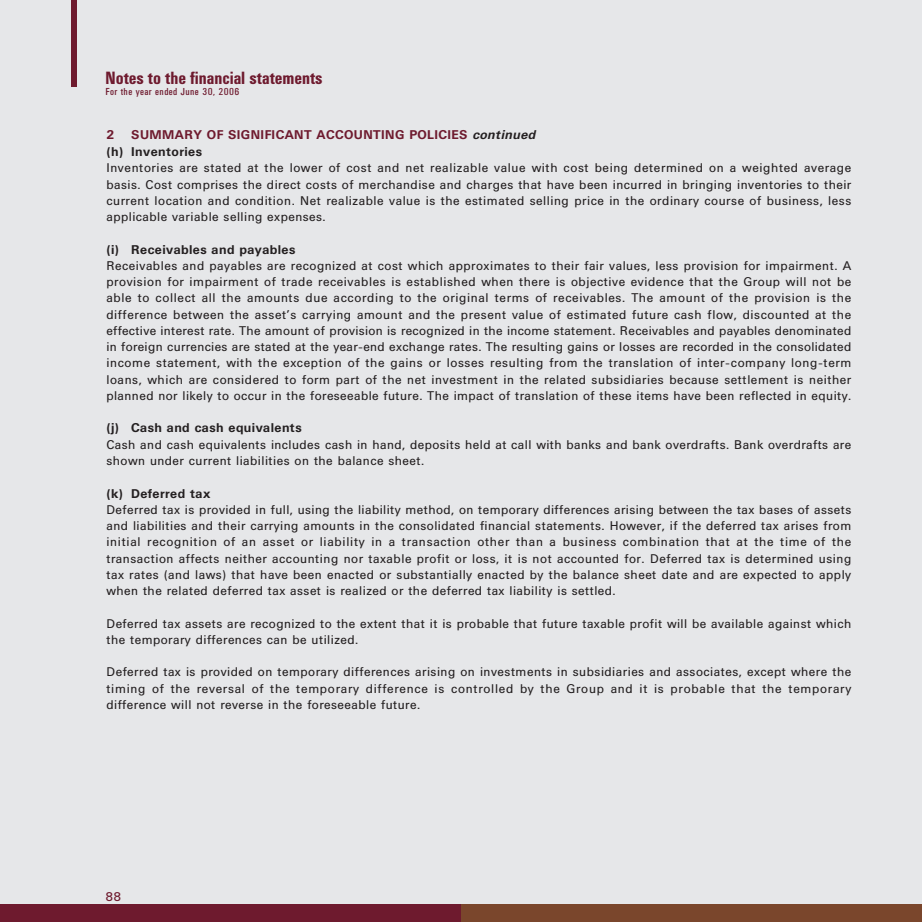
<style>
.page{position:relative;width:922px;height:922px;background:#fff}
.page>*{position:absolute;margin:0;border:0;box-sizing:border-box;transform-origin:0 0}
.t1{font:700 17.5px "Univers Condensed BQ";letter-spacing:-.005em;color:#6e1a2e}
.t2{font:12.5px/16.2px "Univers BQ";letter-spacing:.035em;color:#231f20;text-align:justify}
.t3{font:700 12.5px "Univers BQ";letter-spacing:.035em;color:#231f20}
.t4{font:700 12.5px/16.6px "Univers BQ";letter-spacing:.035em;color:#6e1a2e}
.t5{font:12.5px "Univers BQ";color:#6e1a2e}
.t6{font:10px "Univers Condensed BQ";letter-spacing:.035em;color:#6e1a2e}
.s1{font-style:italic;color:#231f20}
.s2{color:#231f20}
</style>
<div class="page">
<div style="left:0;top:0;width:921px;height:921px;background:#e6e7e9"></div>
<div style="left:0;top:904px;width:461px;height:17px;background:#6e1a2e"></div>
<div style="left:461px;top:904px;width:460px;height:17px;background:#7a462c"></div>
<div style="left:71px;top:0;width:5px;height:87px;background:#6e1a2e"></div>
<h1 class="t1" style="left:106px;top:71px;width:218px">Notes to the financial statements</h1>
<p class="t6" style="left:106px;top:88px;width:135px">For the year ended June 30, 2006</p>
<p class="t4" style="left:106px;top:128px;width:433px;text-indent:25px">SUMMARY OF SIGNIFICANT ACCOUNTING POLICIES <span class="s1">continued </span><span class="s2">(h) Inventories</span></p>
<p class="t2" style="left:106px;top:161px;width:746px">Inventories are stated at the lower of cost and net realizable value with cost being determined on a weighted average basis. Cost comprises the direct costs of merchandise and charges that have been incurred in bringing inventories to their current location and condition. Net realizable value is the estimated selling price in the ordinary course of business, less applicable variable selling expenses.</p>
<p class="t3" style="left:106px;top:245px;width:190px">(i) Receivables and payables</p>
<p class="t2" style="left:106px;top:258px;width:746px">Receivables and payables are recognized at cost which approximates to their fair values, less provision for impairment. A provision for impairment of trade receivables is established when there is objective evidence that the Group will not be able to collect all the amounts due according to the original terms of receivables. The amount of the provision is the difference between the asset’s carrying amount and the present value of estimated future cash flow, discounted at the effective interest rate. The amount of provision is recognized in the income statement. Receivables and payables denominated in foreign currencies are stated at the year-end exchange rates. The resulting gains or losses are recorded in the consolidated income statement, with the exception of the gains or losses resulting from the translation of inter-company long-term loans, which are considered to form part of the net investment in the related subsidiaries because settlement is neither planned nor likely to occur in the foreseeable future. The impact of translation of these items have been reflected in equity.</p>
<p class="t3" style="left:106px;top:423px;width:197px">(j) Cash and cash equivalents</p>
<p class="t2" style="left:106px;top:437px;width:746px">Cash and cash equivalents includes cash in hand, deposits held at call with banks and bank overdrafts. Bank overdrafts are shown under current liabilities on the balance sheet.</p>
<p class="t3" style="left:106px;top:488px;width:105px">(k) Deferred tax</p>
<p class="t2" style="left:106px;top:502px;width:746px">Deferred tax is provided in full, using the liability method, on temporary differences arising between the tax bases of assets and liabilities and their carrying amounts in the consolidated financial statements. However, if the deferred tax arises from initial recognition of an asset or liability in a transaction other than a business combination that at the time of the transaction affects neither accounting nor taxable profit or loss, it is not accounted for. Deferred tax is determined using tax rates (and laws) that have been enacted or substantially enacted by the balance sheet date and are expected to apply when the related deferred tax asset is realized or the deferred tax liability is settled.</p>
<p class="t2" style="left:106px;top:616px;width:746px">Deferred tax assets are recognized to the extent that it is probable that future taxable profit will be available against which the temporary differences can be utilized.</p>
<p class="t2" style="left:106px;top:665px;width:746px">Deferred tax is provided on temporary differences arising on investments in subsidiaries and associates, except where the timing of the reversal of the temporary difference is controlled by the Group and it is probable that the temporary difference will not reverse in the foreseeable future.</p>
<p class="t4" style="left:106px;top:128px;width:9px">2</p>
<p class="t5" style="left:105px;top:891px;width:17px">88</p>
</div>
